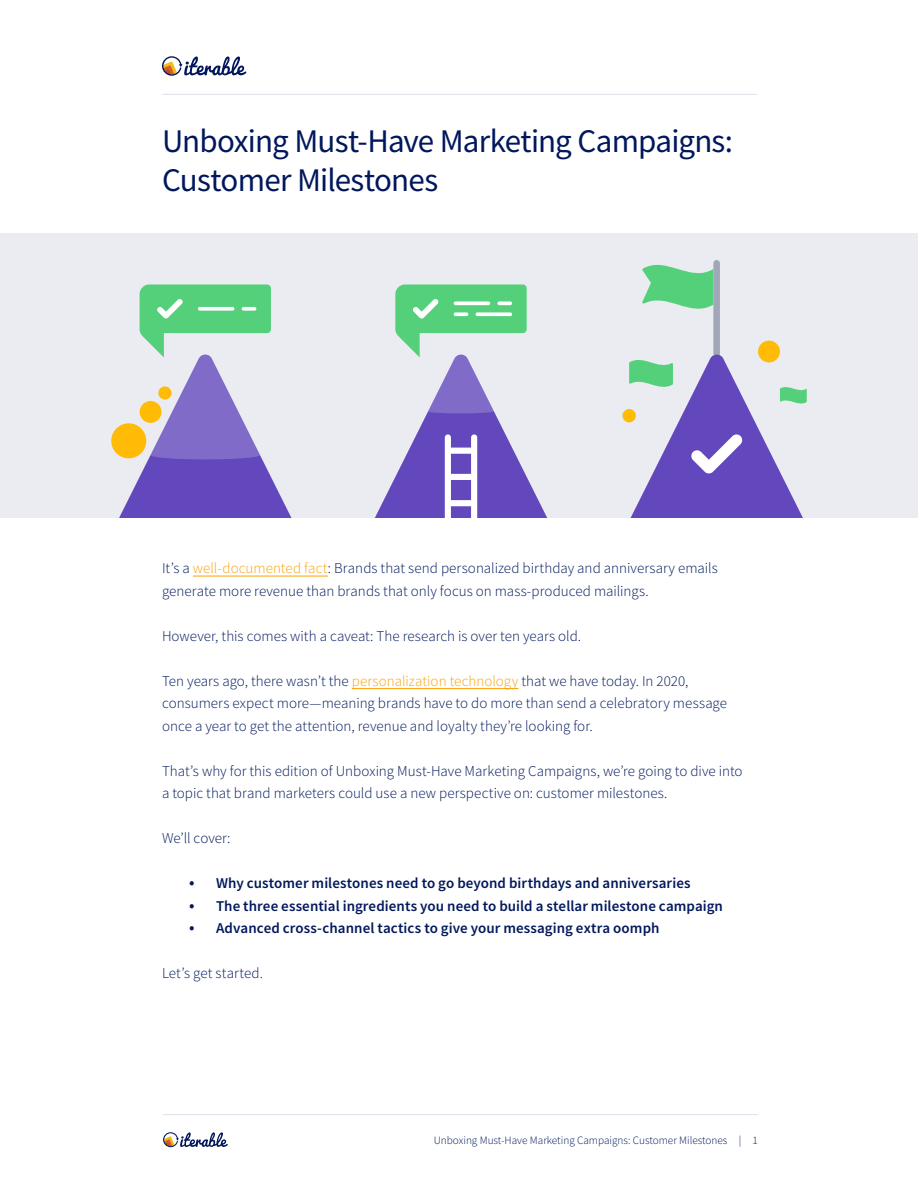
<style>
.page{position:relative;width:918px;height:1188px;background:#fff}
.page>*{position:absolute;margin:0;border:0;box-sizing:border-box;transform-origin:0 0}
.t1{font:33px/39px "Source Sans Pro";letter-spacing:-.025em;color:#00175c}
.t2{font:300 15px/22.5px "Source Sans Pro";color:#00185c}
.t3{font:600 15px "Source Sans Pro";letter-spacing:.005em;color:#00185c}
.t4{font:300 11.25px "Source Sans Pro";color:#00185c}
.s1{color:#fca20a}
.s2{font-weight:400;font-size:18px}
</style>
<div class="page">
<div style="left:0;top:233px;width:918px;height:285px;background:#eaecf1"></div>
<div style="left:111px;top:423px;width:35px;height:35px;background:#ffbb06;border-radius:50%"></div>
<svg style="left:118px;top:284px;width:174px;height:234px"></svg>
<svg style="left:198px;top:307px;width:36px;height:4px"></svg>
<svg style="left:242px;top:307px;width:14px;height:4px"></svg>
<div style="left:622px;top:409px;width:14px;height:13px;background:#ffbb06;border-radius:50%"></div>
<svg style="left:629px;top:260px;width:178px;height:258px"></svg>
<svg style="left:375px;top:284px;width:172px;height:234px"></svg>
<hr style="left:193px;top:576px;width:135px;height:1px;background:#fca20a">
<hr style="left:352px;top:688px;width:166px;height:1px;background:#fca20a">
<hr style="left:162px;top:94px;width:595px;height:1px;background:#dce1ea">
<svg style="left:162px;top:56px;width:84px;height:20px"></svg>
<svg style="left:163px;top:1132px;width:65px;height:15px"></svg>
<hr style="left:163px;top:1114px;width:595px;height:1px;background:#dce1ea">
<h1 class="t1" style="left:162px;top:122px;width:572px">Unboxing Must-Have Marketing Campaigns:<br>Customer Milestones</h1>
<p class="t2" style="left:162px;top:557px;width:557px">It’s a <span class="s1">well-documented fact</span>: Brands that send personalized birthday and anniversary emails generate more revenue than brands that only focus on mass-produced mailings.</p>
<p class="t2" style="left:162px;top:624px;width:421px">However, this comes with a caveat: The research is over ten years old.</p>
<p class="t2" style="left:162px;top:669px;width:567px">Ten years ago, there wasn’t the <span class="s1">personalization technology</span> that we have today. In 2020, consumers expect more—meaning brands have to do more than send a celebratory message once a year to get the attention, revenue and loyalty they’re looking for.</p>
<p class="t2" style="left:162px;top:759px;width:582px">That’s why for this edition of Unboxing Must-Have Marketing Campaigns, we’re going to dive into a topic that brand marketers could use a new perspective on: customer milestones.</p>
<p class="t2" style="left:162px;top:827px;width:70px">We’ll cover:</p>
<p class="t3" style="left:189px;top:873px;width:503px"><span class="s2">•</span> Why customer milestones need to go beyond birthdays and anniversaries</p>
<p class="t3" style="left:189px;top:896px;width:535px"><span class="s2">•</span> The three essential ingredients you need to build a stellar milestone campaign</p>
<p class="t3" style="left:189px;top:918px;width:472px"><span class="s2">•</span> Advanced cross-channel tactics to give your messaging extra oomph</p>
<p class="t2" style="left:162px;top:962px;width:103px">Let’s get started.</p>
<p class="t4" style="left:434px;top:1133px;width:326px">Unboxing Must-Have Marketing Campaigns: Customer Milestones | 1</p>
</div>
